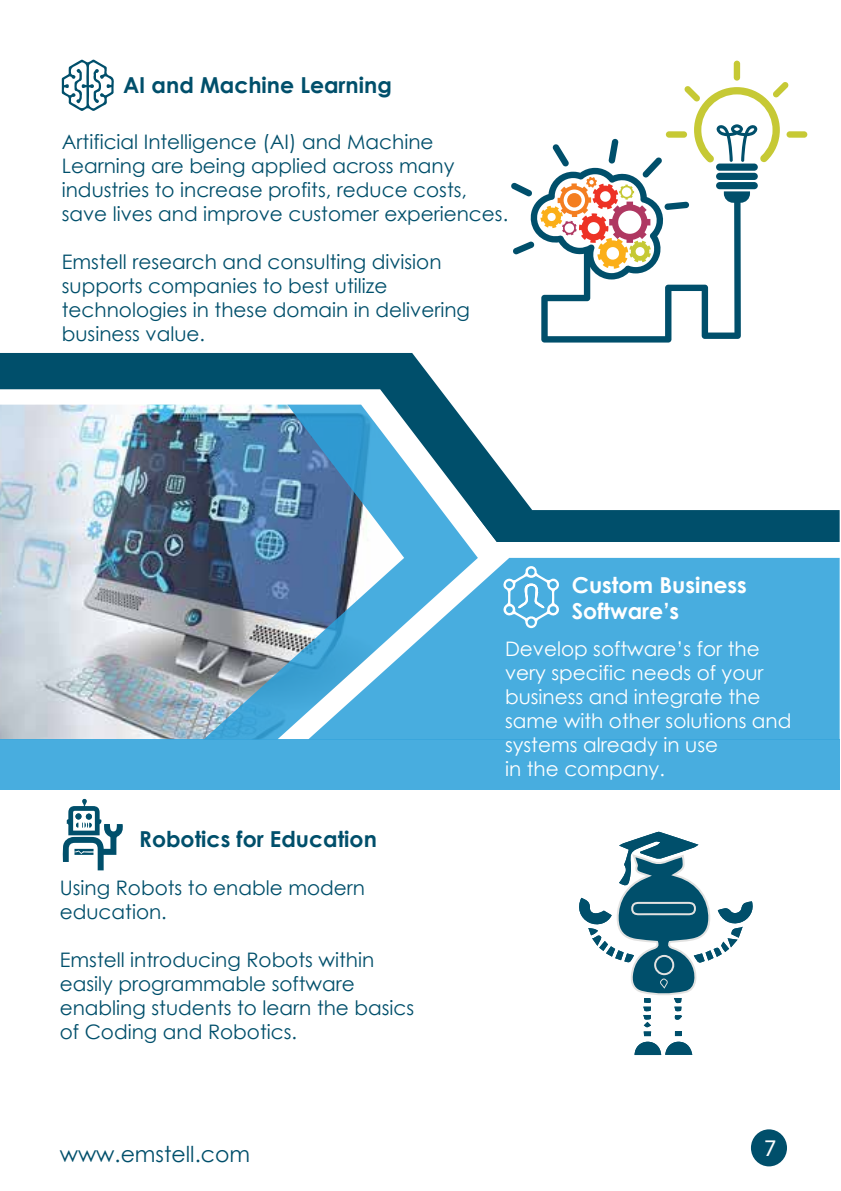
<style>
.page{position:relative;width:841px;height:1191px;background:#fff}
.page>*{position:absolute;margin:0;border:0;box-sizing:border-box;transform-origin:0 0}
.t1{font:24px "Myriad Pro";color:#fff}
.t2{font:700 22px "Century Gothic";color:#004f6b}
.t3{font:700 22px/26.4px "Century Gothic";color:#fff}
.t4{font:22px "Century Gothic";color:#004f6b}
.t5{font:20px/24px "Century Gothic";color:#004f6b}
.t6{font:20px/24px "Century Gothic";color:#fff}
</style>
<div class="page">
<div style="left:751px;top:1129px;width:36px;height:37px;background:#004f6b;border-radius:50%"></div>
<img style="left:0;top:542px;width:204px;height:197px">
<div style="left:0;top:739px;width:840px;height:51px;background:#48addf"></div>
<img style="left:204px;top:542px;width:274px;height:197px">
<img style="left:0;top:353px;width:532px;height:189px">
<div style="left:472px;top:510px;width:368px;height:32px;background:#004f6b"></div>
<svg style="left:308px;top:558px;width:532px;height:181px;background:#54b0de"></svg>
<svg style="left:503px;top:566px;width:57px;height:62px"></svg>
<svg style="left:62px;top:59px;width:52px;height:52px"></svg>
<div style="left:787px;top:131px;width:20px;height:7px;background:#c6c935;border-radius:3px"></div>
<div style="left:734px;top:61px;width:6px;height:20px;background:#c6c935;border-radius:3px"></div>
<svg style="left:511px;top:82px;width:278px;height:261px"></svg>
<div style="left:567px;top:193px;width:15px;height:14px;background:#f47e20;border-radius:50%"></div>
<svg style="left:63px;top:798px;width:60px;height:72px"></svg>
<svg style="left:579px;top:831px;width:174px;height:224px"></svg>
<svg style="left:661px;top:979px;width:6px;height:8px"></svg>
<p class="t2" style="left:123px;top:69px;width:270px">AI and Machine Learning</p>
<p class="t5" style="left:62px;top:129px;width:448px">Artificial Intelligence (AI) and Machine Learning are being applied across many industries to increase profits, reduce costs, save lives and improve customer experiences.</p>
<p class="t5" style="left:62px;top:249px;width:410px">Emstell research and consulting division supports companies to best utilize technologies in these domain in delivering business value.</p>
<p class="t3" style="left:572px;top:571px;width:177px">Custom Business<br>Software’s</p>
<p class="t2" style="left:139px;top:822px;width:239px">Robotics for Education</p>
<p class="t5" style="left:60px;top:875px;width:307px">Using Robots to enable modern education.</p>
<p class="t5" style="left:60px;top:947px;width:356px">Emstell introducing Robots within easily programmable software enabling students to learn the basics of Coding and Robotics.</p>
<p class="t6" style="left:505px;top:637px;width:288px">Develop software’s for the very specific needs of your business and integrate the same with other solutions and systems already in use<br>in the company.</p>
<p class="t4" style="left:60px;top:1138px;width:192px">www.emstell.com</p>
<p class="t1" style="left:764px;top:1133px;width:14px">7</p>
</div>
